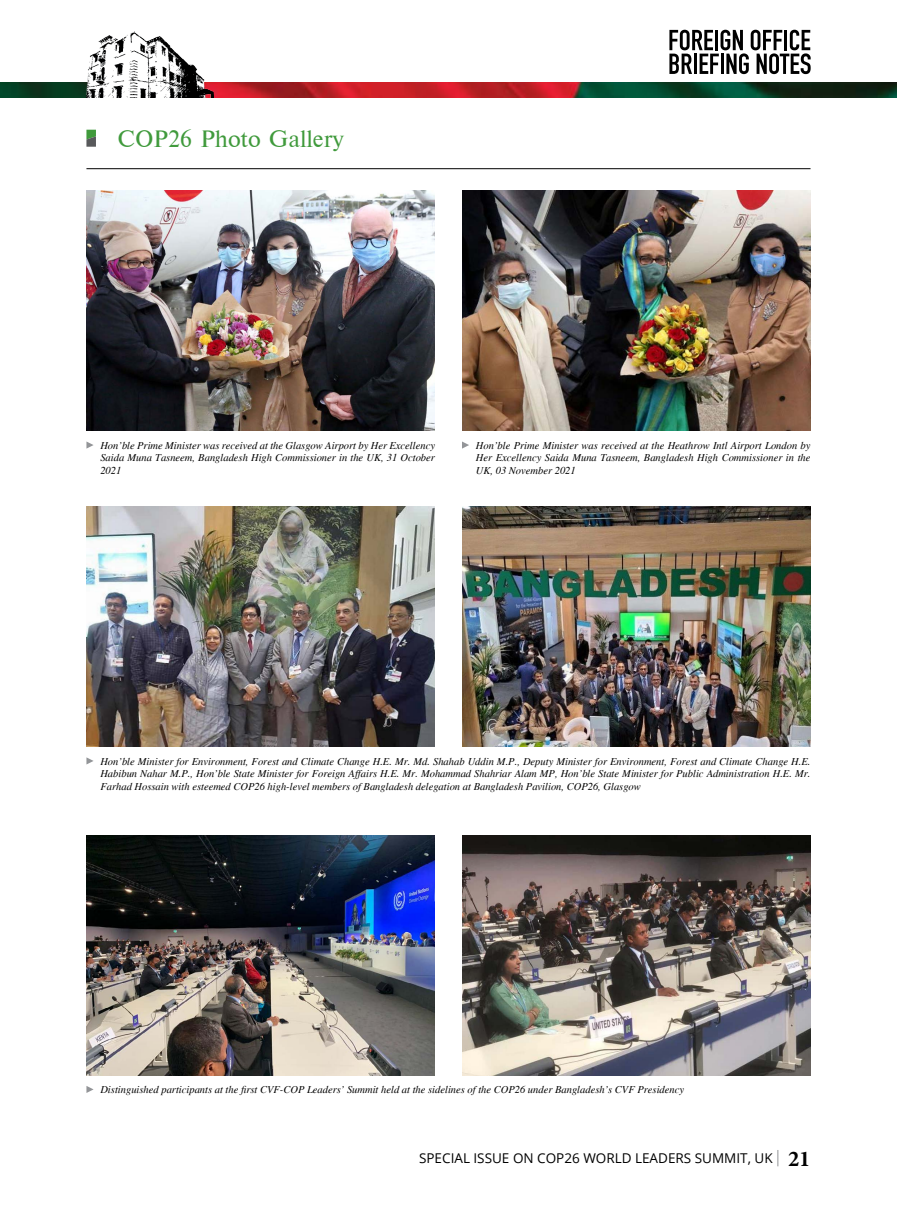
<style>
.page{position:relative;width:897px;height:1205px;background:#fff}
.page>*{position:absolute;margin:0;border:0;box-sizing:border-box;transform-origin:0 0}
.t1{font:22.5px "Times";color:#409a3c}
.t2{font:13.5px "Open Sans";color:#000}
.t3{font:italic 10.5px/12.6px "Times";color:#000;text-align:justify}
.s1{font-family:"Minion Pro";font-weight:700;font-size:22.5px}
</style>
<div class="page">
<svg style="left:777px;top:1150px;width:1px;height:16px"></svg>
<img style="left:0;top:83px;width:896px;height:15px">
<img style="left:86px;top:32px;width:127px;height:66px">
<svg style="left:669px;top:30px;width:141px;height:44px"></svg>
<hr style="left:86px;top:168px;width:724px;height:1px;background:#000">
<svg style="left:86px;top:130px;width:10px;height:17px"></svg>
<svg style="left:86px;top:441px;width:8px;height:7px"></svg>
<svg style="left:462px;top:441px;width:7px;height:7px"></svg>
<img style="left:462px;top:191px;width:348px;height:239px">
<img style="left:86px;top:191px;width:349px;height:239px">
<svg style="left:86px;top:757px;width:8px;height:7px"></svg>
<img style="left:462px;top:506px;width:348px;height:240px">
<img style="left:86px;top:506px;width:349px;height:240px">
<svg style="left:86px;top:1086px;width:8px;height:6px"></svg>
<img style="left:462px;top:835px;width:348px;height:239px">
<img style="left:86px;top:835px;width:349px;height:239px">
<h1 class="t1" style="left:118px;top:125px;width:228px">COP26 Photo Gallery</h1>
<p class="t3" style="left:100px;top:439px;width:336px">Hon’ble Prime Minister was received at the Glasgow Airport by Her Excellency Saida Muna Tasneem, Bangladesh High Commissioner in the UK, 31 October 2021</p>
<p class="t3" style="left:476px;top:439px;width:336px">Hon’ble Prime Minister was received at the Heathrow Intl Airport London by Her Excellency Saida Muna Tasneem, Bangladesh High Commissioner in the UK, 03 November 2021</p>
<p class="t3" style="left:100px;top:755px;width:711px">Hon’ble Minister for Environment, Forest and Climate Change H.E. Mr. Md. Shahab Uddin M.P., Deputy Minister for Environment, Forest and Climate Change H.E.<br>Habibun Nahar M.P., Hon’ble State Minister for Foreign Affairs H.E. Mr. Mohammad Shahriar Alam MP, Hon’ble State Minister for Public Administration H.E. Mr.<br>Farhad Hossain with esteemed COP26 high-level members of Bangladesh delegation at Bangladesh Pavilion, COP26, Glasgow</p>
<p class="t3" style="left:100px;top:1083px;width:585px">Distinguished participants at the first CVF-COP Leaders’ Summit held at the sidelines of the COP26 under Bangladesh’s CVF Presidency</p>
<p class="t2" style="left:419px;top:1148px;width:393px">SPECIAL ISSUE ON COP26 WORLD LEADERS SUMMIT, UK <span class="s1">21</span></p>
</div>
